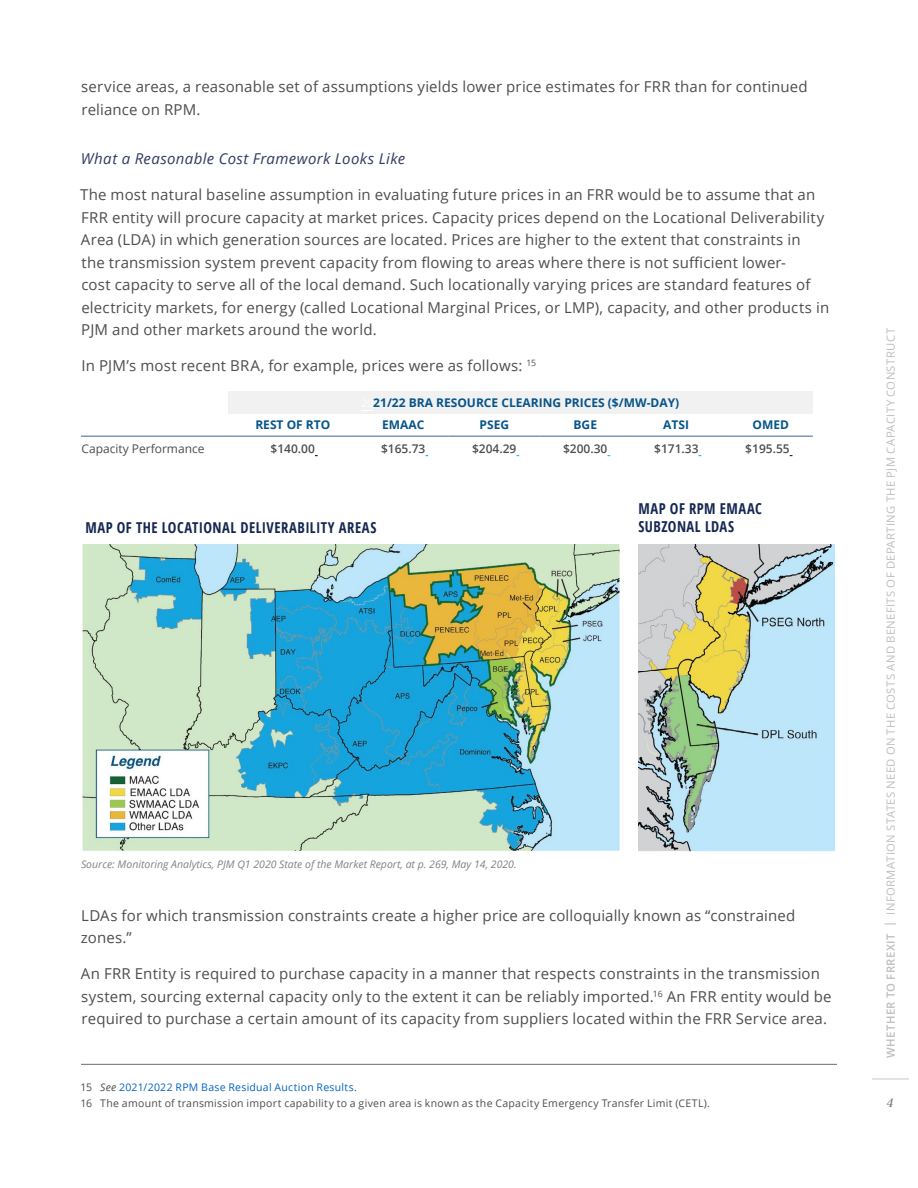
<style>
.page{position:relative;width:918px;height:1188px;background:#fff}
.page>*{position:absolute;margin:0;border:0;box-sizing:border-box;transform-origin:0 0}
.Body_copy{font:15px/22.5px "Open Sans";letter-spacing:.01em;color:#4d4d4f}
.Figure_table{font:700 condensed 15px/18px "Open Sans";letter-spacing:.03em;color:#152751}
.sub_head{font:italic 15px "Open Sans";letter-spacing:.025em;color:#323b61}
.t1{font:italic 13.5px "Utopia Std";color:#6d6e71}
.t2{font:700 12px "Open Sans";color:#06548a}
.t3{font:600 12px "Open Sans";color:#4d4d4f}
.t4{font:12px "Open Sans";color:#4d4d4f}
.t5{font:11.25px "Open Sans";letter-spacing:.03em;color:#bcbec0}
.Footnotes{font:10.5px "Open Sans";letter-spacing:.025em;color:#4d4d4f}
.t6{font:italic 10.5px "Open Sans";color:#808285}
.Footnotes-2{font:10.5px "Open Sans";letter-spacing:.025em;color:#0563c1}
.s1{font-weight:400;font-size:10.5px;color:#fff}
.s2{color:#4d4d4f}
.s3{font-style:italic;color:#4d4d4f}
.s4{font-weight:600}
</style>
<div class="page">
<div style="left:228px;top:391px;width:585px;height:22px;background:#f1f1f2"></div>
<hr style="left:81px;top:436px;width:147px;height:1px;background:#3c6395">
<hr style="left:228px;top:436px;width:130px;height:1px;background:#3c6395">
<hr style="left:358px;top:436px;width:91px;height:1px;background:#3c6395">
<hr style="left:449px;top:436px;width:91px;height:1px;background:#3c6395">
<hr style="left:540px;top:436px;width:91px;height:1px;background:#3c6395">
<hr style="left:631px;top:436px;width:91px;height:1px;background:#3c6395">
<hr style="left:722px;top:436px;width:91px;height:1px;background:#3c6395">
<img style="left:82px;top:544px;width:538px;height:307px">
<img style="left:638px;top:544px;width:196px;height:308px">
<hr style="left:81px;top:1064px;width:756px;height:1px;background:#6d6e71">
<hr style="left:872px;top:1079px;width:37px;height:1px;background:#c7c8ca">
<p class="Body_copy" style="left:81px;top:75px;width:728px">service areas, a reasonable set of assumptions yields lower price estimates for FRR than for continued reliance on RPM.</p>
<p class="sub_head" style="left:81px;top:149px;width:326px">What a Reasonable Cost Framework Looks Like</p>
<p class="Body_copy" style="left:80px;top:183px;width:751px">The most natural baseline assumption in evaluating future prices in an FRR would be to assume that an FRR entity will procure capacity at market prices. Capacity prices depend on the Locational Deliverability Area (LDA) in which generation sources are located. Prices are higher to the extent that constraints in<br>the transmission system prevent capacity from flowing to areas where there is not sufficient lower-<br>cost capacity to serve all of the local demand. Such locationally varying prices are standard features of electricity markets, for energy (called Locational Marginal Prices, or LMP), capacity, and other products in PJM and other markets around the world.</p>
<p class="Body_copy" style="left:82px;top:354px;width:456px">In PJM’s most recent BRA, for example, prices were as follows: <sup>15</sup></p>
<p class="t2" style="left:361px;top:395px;width:319px"><span class="s1">20</span>21/22 BRA RESOURCE CLEARING PRICES ($/MW-DAY)</p>
<p class="t2" style="left:255px;top:417px;width:76px">REST OF RTO</p>
<p class="t2" style="left:382px;top:417px;width:44px">EMAAC</p>
<p class="t2" style="left:480px;top:417px;width:31px">PSEG</p>
<p class="t2" style="left:574px;top:417px;width:25px">BGE</p>
<p class="t2" style="left:663px;top:417px;width:27px">ATSI</p>
<p class="t2" style="left:746px;top:417px;width:45px"><span class="s1">C</span>OMED</p>
<p class="t4" style="left:81px;top:440px;width:125px">Capacity Performance</p>
<p class="t3" style="left:271px;top:440px;width:46px">$140.00</p>
<p class="t3" style="left:381px;top:440px;width:46px">$165.73</p>
<p class="t3" style="left:472px;top:440px;width:46px">$204.29</p>
<p class="t3" style="left:563px;top:440px;width:46px">$200.30</p>
<p class="t3" style="left:654px;top:440px;width:46px">$171.33</p>
<p class="t3" style="left:745px;top:440px;width:46px">$195.55</p>
<p class="Figure_table" style="left:85px;top:518px;width:293px">MAP OF THE LOCATIONAL DELIVERABILITY AREAS</p>
<p class="Figure_table" style="left:638px;top:499px;width:125px">MAP OF RPM EMAAC<br>SUBZONAL LDAS</p>
<p class="t6" style="left:81px;top:857px;width:437px">Source: Monitoring Analytics, PJM Q1 2020 State of the Market Report, at p. 269, May 14, 2020.</p>
<p class="Body_copy" style="left:81px;top:904px;width:716px">LDAs for which transmission constraints create a higher price are colloquially known as “constrained zones.”</p>
<p class="Body_copy" style="left:81px;top:962px;width:752px">An FRR Entity is required to purchase capacity in a manner that respects constraints in the transmission system, sourcing external capacity only to the extent it can be reliably imported.<sup>16</sup> An FRR entity would be required to purchase a certain amount of its capacity from suppliers located within the FRR Service area.</p>
<p class="Footnotes-2" style="left:81px;top:1080px;width:278px"><span class="s2">15</span> <span class="s3">See</span> 2021/2022 RPM Base Residual Auction Results<span class="s2">.</span></p>
<p class="Footnotes" style="left:81px;top:1096px;width:631px">16 The amount of transmission import capability to a given area is known as the Capacity Emergency Transfer Limit (CETL).</p>
<p class="t5" style="left:883px;top:1058px;width:731px;rotate:-90deg"><span class="s4">WHETHER TO FRREXIT |</span> INFORMATION STATES NEED ON THE COSTS AND BENEFITS OF DEPARTING THE PJM CAPACITY CONSTRUCT</p>
<p class="t1" style="left:887px;top:1095px;width:8px">4</p>
</div>
